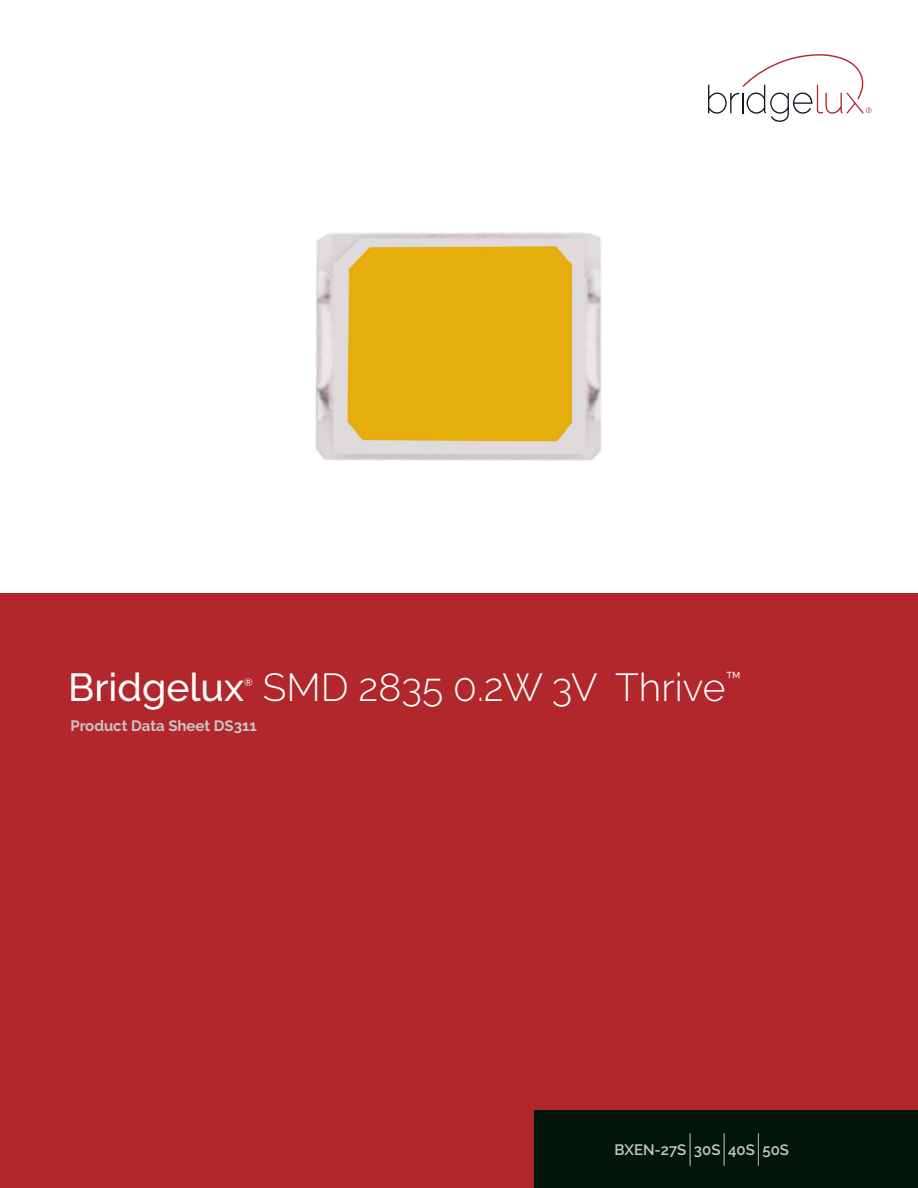
<style>
.page{position:relative;width:918px;height:1188px;background:#fff}
.page>*{position:absolute;margin:0;border:0;box-sizing:border-box;transform-origin:0 0}
.t1{font:300 39px "Raleway";color:#fff}
.t2{font:500 39px "Raleway";color:#fff}
.t3{font:100 36px "Raleway";color:#fff}
.t4{font:700 15px "Raleway";color:#c8c7c6}
.t5{font:600 15px "Raleway";color:#c8c7c6}
.t6{font:500 10.5px "Raleway";color:#fff}
</style>
<div class="page">
<svg style="left:708px;top:54px;width:164px;height:68px"></svg>
<div style="left:0;top:593px;width:918px;height:595px;background:#b1272c"></div>
<div style="left:534px;top:1111px;width:384px;height:77px;background:#01150a"></div>
<img style="left:315px;top:233px;width:287px;height:228px">
<p class="t2" style="left:68px;top:664px;width:177px">Bridgelux</p>
<p class="t6" style="left:244px;top:676px;width:10px">®</p>
<p class="t1" style="left:263px;top:664px;width:480px">SMD 2835 0.2W 3V Thrive<sup>™</sup></p>
<p class="t4" style="left:70px;top:717px;width:188px">Product Data Sheet DS311</p>
<p class="t5" style="left:615px;top:1141px;width:73px">BXEN-27S</p>
<p class="t3" style="left:686px;top:1127px;width:9px">|</p>
<p class="t5" style="left:694px;top:1141px;width:28px">30S</p>
<p class="t3" style="left:721px;top:1127px;width:9px">|</p>
<p class="t5" style="left:728px;top:1141px;width:28px">40S</p>
<p class="t3" style="left:755px;top:1127px;width:9px">|</p>
<p class="t5" style="left:763px;top:1141px;width:28px">50S</p>
</div>
